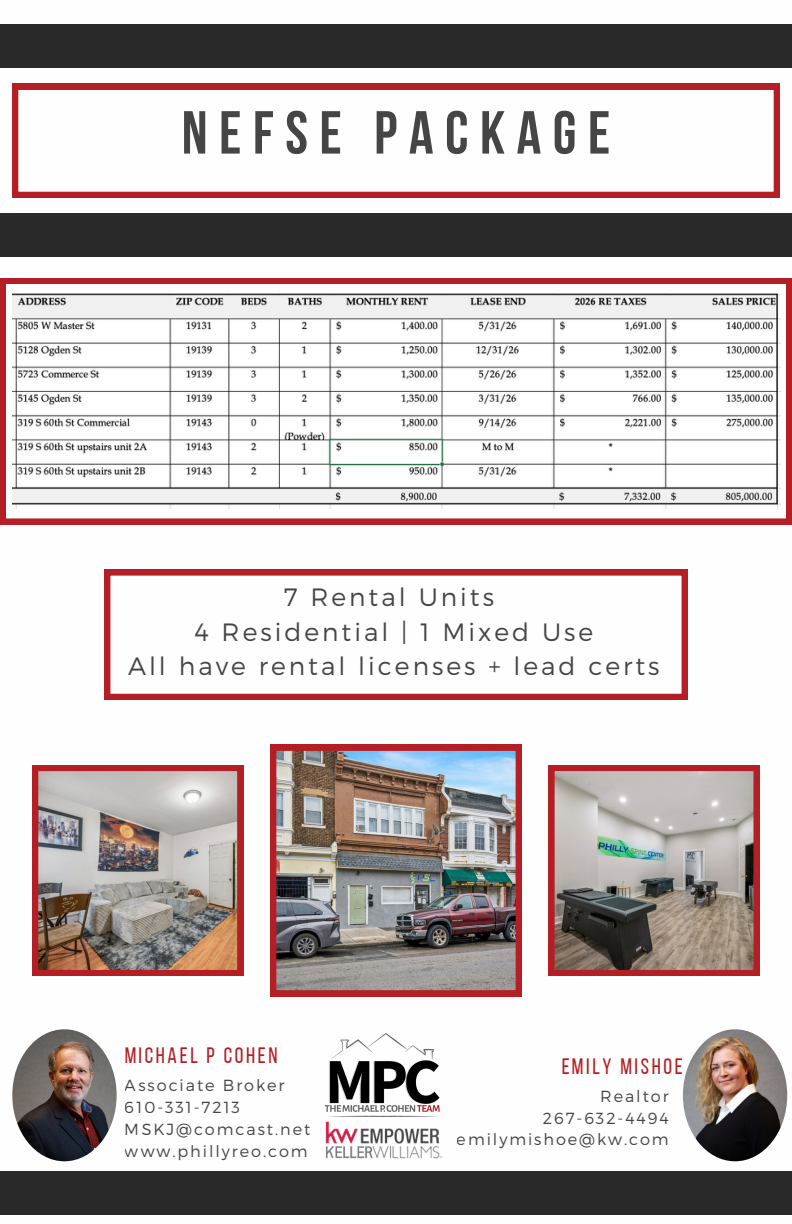
<style>
.page{position:relative;width:792px;height:1224px;background:#fff}
.page>*{position:absolute;margin:0;border:0;box-sizing:border-box;transform-origin:0 0}
.t1{font:700 60.6px "Bebas Neue";letter-spacing:.19em;color:#454545}
.t2{font:300 25px/34.4px "Montserrat";letter-spacing:.12em;color:#454545;text-align:center}
.t3{font:22.2px "Bebas Neue";letter-spacing:.12em;color:#b31f24}
.t4{font:300 16px/22.2px "Montserrat";letter-spacing:.12em;color:#454545}
</style>
<div class="page">
<div style="left:0;top:1171px;width:792px;height:44px;background:#292929"></div>
<img style="left:12px;top:1029px;width:105px;height:132px">
<img style="left:325px;top:1121px;width:118px;height:38px">
<img style="left:324px;top:1033px;width:116px;height:84px">
<svg style="left:12px;top:84px;width:768px;height:114px"></svg>
<svg style="left:0;top:278px;width:792px;height:246px"></svg>
<div style="left:0;top:25px;width:792px;height:43px;background:#292929"></div>
<div style="left:0;top:213px;width:792px;height:44px;background:#292929"></div>
<img style="left:683px;top:1029px;width:104px;height:132px">
<img style="left:12px;top:294px;width:768px;height:214px">
<svg style="left:104px;top:570px;width:584px;height:130px"></svg>
<img style="left:270px;top:745px;width:252px;height:251px">
<img style="left:32px;top:765px;width:211px;height:211px">
<svg style="left:549px;top:765px;width:211px;height:211px;background:#9e8984"></svg>
<h1 class="t1" style="left:182px;top:108px;width:430px">NEFSE PACKAGE</h1>
<h2 class="t2" style="left:128px;top:579px;width:533px">7 Rental Units<br>4 Residential | 1 Mixed Use<br>All have rental licenses + lead certs</h2>
<h3 class="t3" style="left:124px;top:1046px;width:155px">MICHAEL P COHEN</h3>
<p class="t4" style="left:125px;top:1074px;width:187px">Associate Broker<br>610-331-7213<br>MSKJ@comcast.net www.phillyreo.com</p>
<h3 class="t3" style="left:561px;top:1058px;width:123px">EMILY MISHOE</h3>
<p class="t4" style="left:457px;top:1085px;width:214px;line-height:21.4px;text-align:right">Realtor<br>267-632-4494 emilymishoe@kw.com</p>
</div>
